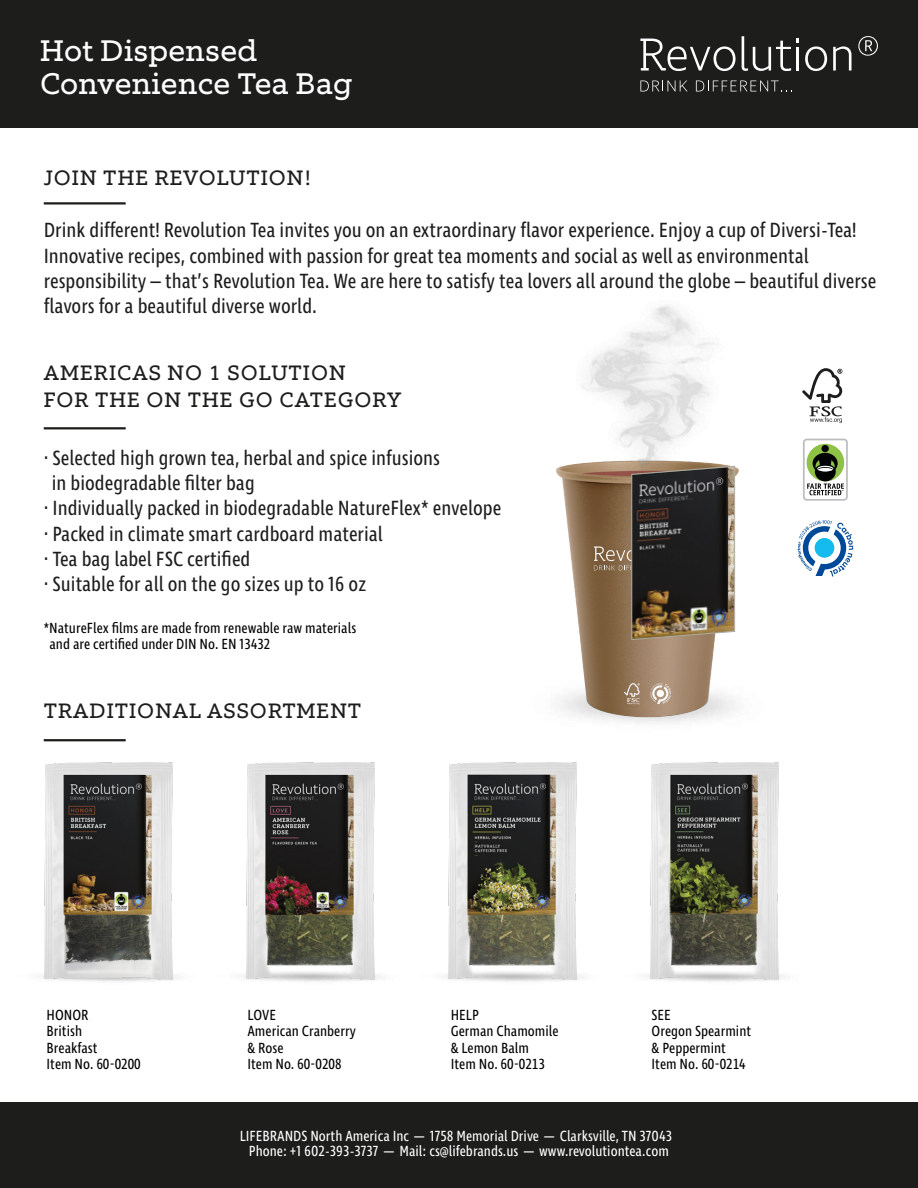
<style>
.page{position:relative;width:918px;height:1188px;background:#fff}
.page>*{position:absolute;margin:0;border:0;box-sizing:border-box;transform-origin:0 0}
.t1{font:30px/33px "Equip Slab";letter-spacing:.01em;color:#fff}
.t2{font:21px/25.2px "Ingra Cd";color:#1d1e1c}
.t3{font:21px/27px "Equip Slab";letter-spacing:.05em;color:#1d1e1c}
.t4{font:15px/16.5px "Ingra Cd";color:#000}
.t5{font:15px/15px "Ingra Cd";color:#fff;text-align:center}
</style>
<div class="page">
<div style="left:0;top:0;width:918px;height:128px;background:#1d1e1c"></div>
<svg style="left:858px;top:36px;width:20px;height:20px"></svg>
<svg style="left:640px;top:39px;width:96px;height:32px"></svg>
<svg style="left:742px;top:36px;width:57px;height:35px"></svg>
<hr style="left:796px;top:47px;width:3px;height:23px;background:#fff">
<svg style="left:805px;top:46px;width:22px;height:25px"></svg>
<svg style="left:833px;top:46px;width:19px;height:25px"></svg>
<svg style="left:640px;top:81px;width:47px;height:10px"></svg>
<svg style="left:696px;top:81px;width:96px;height:10px"></svg>
<svg style="left:802px;top:368px;width:40px;height:55px"></svg>
<div style="left:803px;top:439px;width:45px;height:62px;background:linear-gradient(to right,#bdbdc0,#bdbdc0);border-radius:4px"></div>
<div style="left:805px;top:440px;width:41px;height:59px;background:#fff;border-radius:2px"></div>
<svg style="left:807px;top:444px;width:37px;height:37px"></svg>
<div style="left:822px;top:445px;width:7px;height:7px;background:#010101;border-radius:50%"></div>
<svg style="left:807px;top:453px;width:37px;height:42px"></svg>
<svg style="left:798px;top:520px;width:55px;height:57px"></svg>
<div style="left:0;top:1103px;width:918px;height:85px;background:#1d1e1c"></div>
<hr style="left:44px;top:739px;width:82px;height:2px;background:#1d1e1c">
<hr style="left:44px;top:427px;width:82px;height:2px;background:#1d1e1c">
<hr style="left:44px;top:202px;width:82px;height:3px;background:#1d1e1c">
<img style="left:556px;top:466px;width:183px;height:251px">
<svg style="left:624px;top:683px;width:16px;height:22px"></svg>
<svg style="left:650px;top:683px;width:21px;height:21px"></svg>
<img style="left:563px;top:305px;width:163px;height:179px">
<svg style="left:594px;top:465px;width:142px;height:176px;background:#574a3c"></svg>
<img style="left:41px;top:948px;width:139px;height:34px">
<img style="left:45px;top:763px;width:128px;height:217px">
<img style="left:445px;top:948px;width:139px;height:34px">
<img style="left:449px;top:763px;width:127px;height:217px">
<img style="left:243px;top:948px;width:139px;height:34px">
<img style="left:247px;top:763px;width:127px;height:217px">
<img style="left:647px;top:955px;width:139px;height:27px">
<img style="left:650px;top:763px;width:128px;height:217px">
<h1 class="t1" style="left:40px;top:35px;width:314px">Hot Dispensed<br>Convenience Tea Bag</h1>
<p class="t3" style="left:44px;top:164px;width:268px">JOIN THE REVOLUTION!</p>
<p class="t2" style="left:44px;top:219px;width:834px">Drink different! Revolution Tea invites you on an extraordinary flavor experience. Enjoy a cup of Diversi-Tea!<br>Innovative recipes, combined with passion for great tea moments and social as well as environmental responsibility – that’s Revolution Tea. We are here to satisfy tea lovers all around the globe – beautiful diverse flavors for a beautiful diverse world.</p>
<p class="t3" style="left:44px;top:359px;width:359px">AMERICAS NO 1 SOLUTION<br>FOR THE ON THE GO CATEGORY</p>
<p class="t2" style="left:44px;top:446px;width:398px">· Selected high grown tea, herbal and spice infusions</p>
<p class="t2" style="left:52px;top:472px;width:204px">in biodegradable filter bag</p>
<p class="t2" style="left:44px;top:497px;width:459px">· Individually packed in biodegradable NatureFlex* envelope</p>
<p class="t2" style="left:44px;top:522px;width:341px">· Packed in climate smart cardboard material</p>
<p class="t2" style="left:44px;top:547px;width:208px">· Tea bag label FSC certified</p>
<p class="t2" style="left:44px;top:572px;width:324px">· Suitable for all on the go sizes up to 16 oz</p>
<p class="t4" style="left:50px;top:620px;width:308px;text-indent:-6px">*NatureFlex films are made from renewable raw materials and are certified under DIN No. EN 13432</p>
<p class="t3" style="left:44px;top:698px;width:319px">TRADITIONAL ASSORTMENT</p>
<p class="t4" style="left:47px;top:1007px;width:96px">HONOR<br>British<br>Breakfast<br>Item No. 60-0200</p>
<p class="t4" style="left:247px;top:1007px;width:110px">LOVE<br>American Cranberry &amp; Rose<br>Item No. 60-0208</p>
<p class="t4" style="left:451px;top:1007px;width:109px">HELP<br>German Chamomile &amp; Lemon Balm<br>Item No. 60-0213</p>
<p class="t4" style="left:652px;top:1007px;width:101px">SEE<br>Oregon Spearmint &amp; Peppermint<br>Item No. 60-0214</p>
<p class="t5" style="left:240px;top:1130px;width:434px">LIFEBRANDS North America Inc — 1758 Memorial Drive — Clarksville, TN 37043<br>Phone: +1 602-393-3737 — Mail: cs@lifebrands.us — www.revolutiontea.com</p>
</div>
